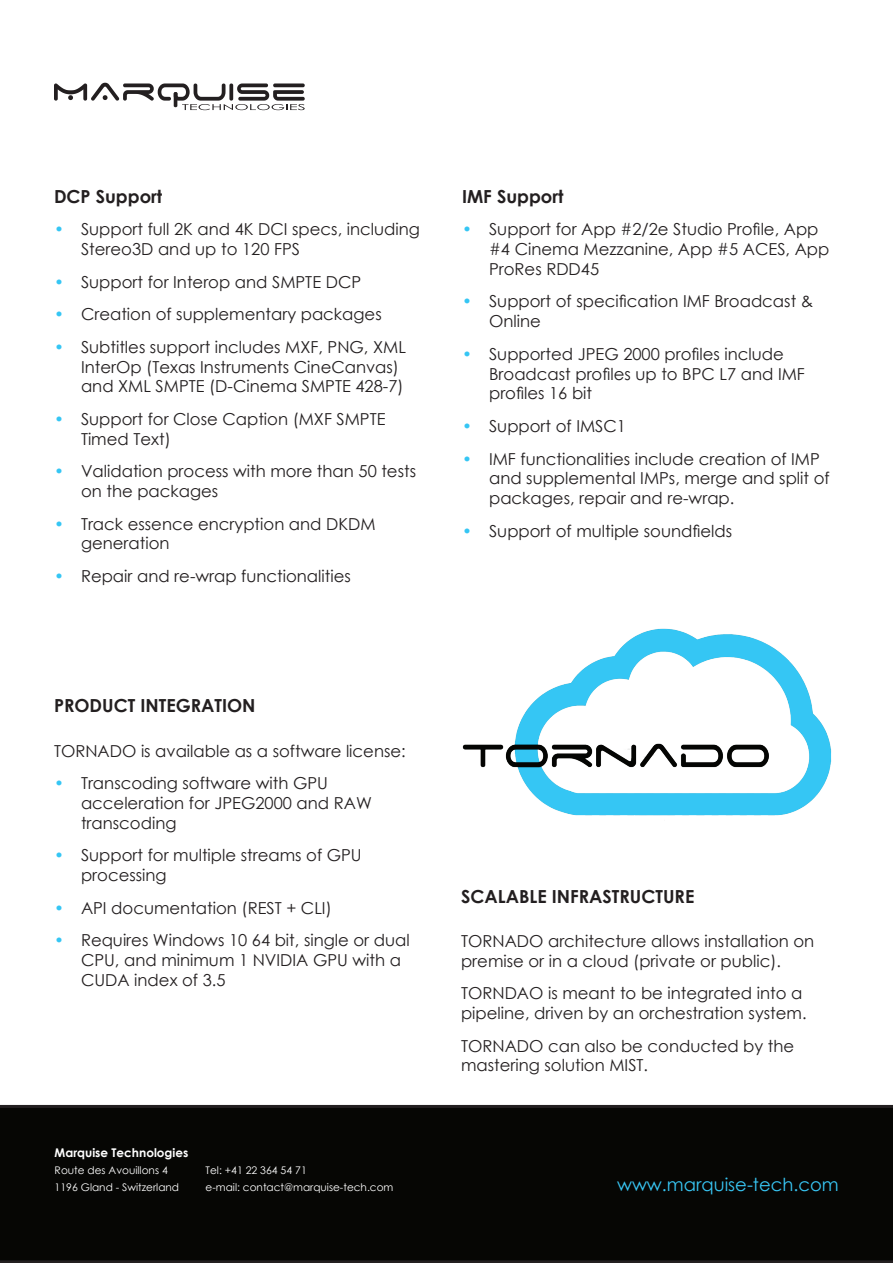
<style>
.page{position:relative;width:893px;height:1263px;background:#fff}
.page>*{position:absolute;margin:0;border:0;box-sizing:border-box;transform-origin:0 0}
.t1{font:700 18px "Century Gothic";color:#231f20}
.t2{font:18px "Century Gothic";color:#38c6f4}
.t3{font:16.5px/19.8px "Century Gothic";color:#231f20}
.t4{font:700 12px "Century Gothic";color:#fff}
.t5{font:10.5px/16.8px "Century Gothic";color:#fff}
.s1{color:#35c6f4}
</style>
<div class="page">
<div style="left:0;top:1105px;width:893px;height:158px;background:#060604"></div>
<img style="left:462px;top:628px;width:370px;height:188px">
<svg style="left:54px;top:83px;width:251px;height:27px"></svg>
<hr style="left:174px;top:92px;width:3px;height:15px;background:#231f20;border-radius:2px">
<p class="t1" style="left:54px;top:183px;width:110px">DCP Support</p>
<p class="t3" style="left:81px;top:219px;width:340px;text-indent:-27px"><span class="s1">•</span> Support full 2K and 4K DCI specs, including<br>Stereo3D and up to 120 FPS</p>
<p class="t3" style="left:54px;top:272px;width:309px"><span class="s1">•</span> Support for Interop and SMPTE DCP</p>
<p class="t3" style="left:54px;top:304px;width:329px"><span class="s1">•</span> Creation of supplementary packages</p>
<p class="t3" style="left:81px;top:337px;width:326px;text-indent:-27px"><span class="s1">•</span> Subtitles support includes MXF, PNG, XML<br>InterOp (Texas Instruments CineCanvas) and XML SMPTE (D-Cinema SMPTE 428-7)</p>
<p class="t3" style="left:81px;top:409px;width:306px;text-indent:-27px"><span class="s1">•</span> Support for Close Caption (MXF SMPTE<br>Timed Text)</p>
<p class="t3" style="left:81px;top:461px;width:337px;text-indent:-27px"><span class="s1">•</span> Validation process with more than 50 tests on the packages</p>
<p class="t3" style="left:81px;top:513px;width:296px;text-indent:-27px"><span class="s1">•</span> Track essence encryption and DKDM generation</p>
<p class="t3" style="left:54px;top:566px;width:298px"><span class="s1">•</span> Repair and re-wrap functionalities</p>
<p class="t1" style="left:462px;top:183px;width:103px">IMF Support</p>
<p class="t3" style="left:489px;top:219px;width:342px;text-indent:-27px"><span class="s1">•</span> Support for App #2/2e Studio Profile, App #4 Cinema Mezzanine, App #5 ACES, App<br>ProRes RDD45</p>
<p class="t3" style="left:489px;top:291px;width:326px;text-indent:-27px"><span class="s1">•</span> Support of specification IMF Broadcast &amp;<br>Online</p>
<p class="t3" style="left:489px;top:344px;width:317px;text-indent:-27px"><span class="s1">•</span> Supported JPEG 2000 profiles include<br>Broadcast profiles up to BPC L7 and IMF profiles 16 bit</p>
<p class="t3" style="left:462px;top:416px;width:165px"><span class="s1">•</span> Support of IMSC1</p>
<p class="t3" style="left:489px;top:448px;width:342px;text-indent:-27px"><span class="s1">•</span> IMF functionalities include creation of IMP and supplemental IMPs, merge and split of packages, repair and re-wrap.</p>
<p class="t3" style="left:462px;top:521px;width:272px"><span class="s1">•</span> Support of multiple soundfields</p>
<p class="t1" style="left:54px;top:692px;width:203px">PRODUCT INTEGRATION</p>
<p class="t3" style="left:54px;top:740px;width:353px">TORNADO is available as a software license:</p>
<p class="t3" style="left:81px;top:773px;width:292px;text-indent:-27px"><span class="s1">•</span> Transcoding software with GPU acceleration for JPEG2000 and RAW transcoding</p>
<p class="t3" style="left:81px;top:845px;width:282px;text-indent:-27px"><span class="s1">•</span> Support for multiple streams of GPU processing</p>
<p class="t3" style="left:54px;top:897px;width:279px"><span class="s1">•</span> API documentation (REST + CLI)</p>
<p class="t3" style="left:81px;top:930px;width:330px;text-indent:-27px"><span class="s1">•</span> Requires Windows 10 64 bit, single or dual<br>CPU, and minimum 1 NVIDIA GPU with a<br>CUDA index of 3.5</p>
<p class="t1" style="left:461px;top:882px;width:235px">SCALABLE INFRASTRUCTURE</p>
<p class="t3" style="left:461px;top:931px;width:355px">TORNADO architecture allows installation on premise or in a cloud (private or public).</p>
<p class="t3" style="left:461px;top:983px;width:347px">TORNDAO is meant to be integrated into a pipeline, driven by an orchestration system.</p>
<p class="t3" style="left:461px;top:1035px;width:335px">TORNADO can also be conducted by the mastering solution MIST.</p>
<p class="t4" style="left:55px;top:1144px;width:135px">Marquise Technologies</p>
<p class="t5" style="left:55px;top:1162px;width:126px">Route des Avouillons 4<br>1196 Gland - Switzerland</p>
<p class="t5" style="left:206px;top:1162px;width:189px">Tel: +41 22 364 54 71<br>e-mail: contact@marquise-tech.com</p>
<p class="t2" style="left:617px;top:1172px;width:223px">www.marquise-tech.com</p>
</div>
